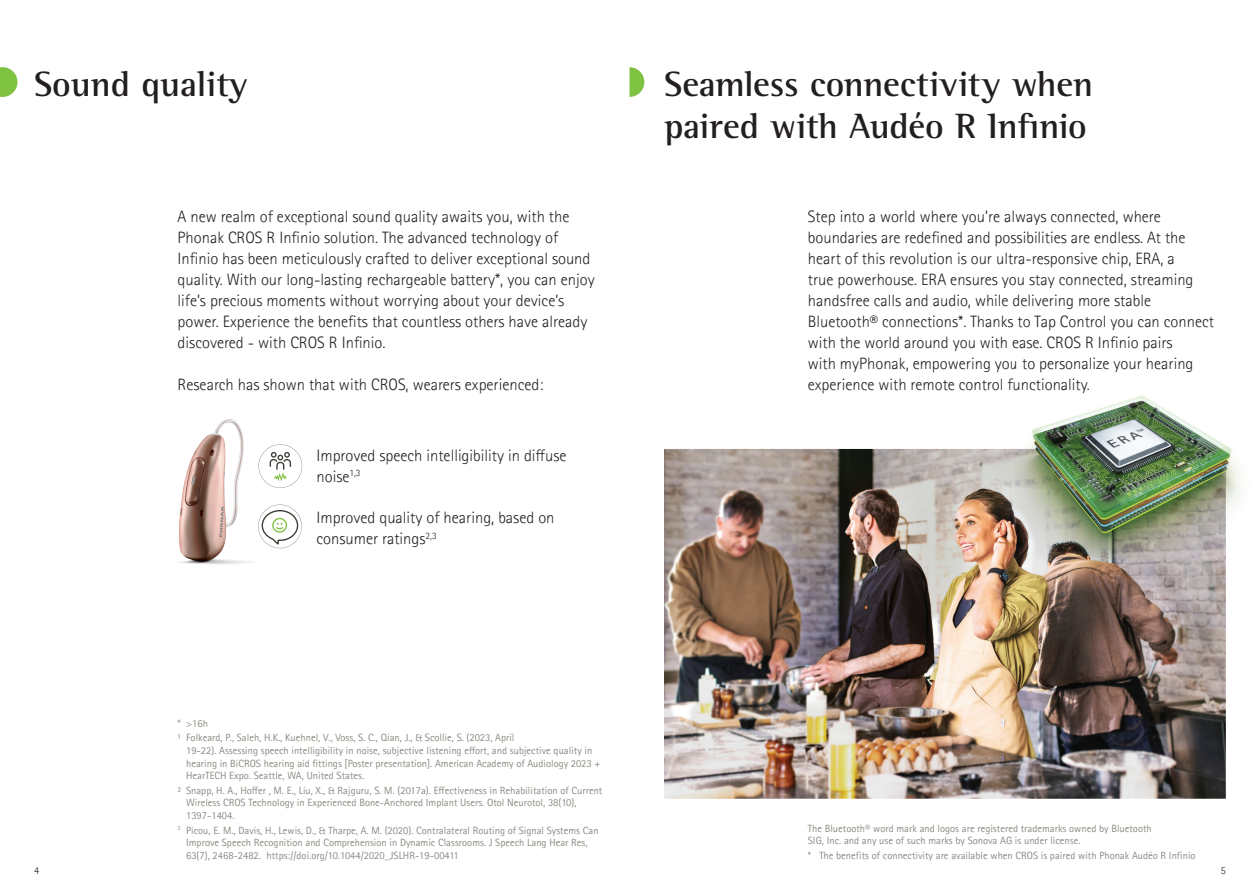
<style>
.page{position:relative;width:1259px;height:893px;background:#fff}
.page>*{position:absolute;margin:0;border:0;box-sizing:border-box;transform-origin:0 0}
.H3_24pt_PH05{font:700 36px/42px "Rotis Semifor Phonak";color:#231f20}
.t1{font:300 16.5px/21px "Rotis Sansfor Phonak";color:#231f20}
.Caption_8pt_PH03{font:10.5px/12.6px "Rotis Sansfor Phonak";color:#8b8b83}
.t2{font:300 10.5px "Rotis Sansfor Phonak";color:#231f20}
</style>
<div class="page">
<svg style="left:0;top:67px;width:18px;height:30px"></svg>
<img style="left:179px;top:419px;width:70px;height:145px">
<svg style="left:629px;top:67px;width:15px;height:30px"></svg>
<svg style="left:258px;top:505px;width:44px;height:43px"></svg>
<svg style="left:258px;top:444px;width:44px;height:44px"></svg>
<img style="left:664px;top:449px;width:561px;height:350px">
<img style="left:1014px;top:396px;width:226px;height:206px">
<p class="H3_24pt_PH05" style="left:34px;top:63px;width:215px">Sound quality</p>
<p class="t1" style="left:178px;top:206px;width:418px">A new realm of exceptional sound quality awaits you, with the Phonak CROS R Infinio solution. The advanced technology of Infinio has been meticulously crafted to deliver exceptional sound quality. With our long-lasting rechargeable battery*, you can enjoy life’s precious moments without worrying about your device’s power. Experience the benefits that countless others have already discovered - with CROS R Infinio.</p>
<p class="t1" style="left:178px;top:374px;width:367px">Research has shown that with CROS, wearers experienced:</p>
<p class="t1" style="left:316px;top:445px;width:251px">Improved speech intelligibility in diffuse noise<sup>1,3</sup></p>
<p class="t1" style="left:316px;top:508px;width:239px">Improved quality of hearing, based on consumer ratings<sup>2,3</sup></p>
<p class="H3_24pt_PH05" style="left:664px;top:63px;width:431px">Seamless connectivity when paired with Audéo R Infinio</p>
<p class="t1" style="left:808px;top:206px;width:407px">Step into a world where you’re always connected, where boundaries are redefined and possibilities are endless. At the heart of this revolution is our ultra-responsive chip, ERA, a<br>true powerhouse. ERA ensures you stay connected, streaming handsfree calls and audio, while delivering more stable Bluetooth® connections*. Thanks to Tap Control you can connect with the world around you with ease. CROS R Infinio pairs<br>with myPhonak, empowering you to personalize your hearing experience with remote control functionality.</p>
<p class="Caption_8pt_PH03" style="left:178px;top:717px;width:32px">* &gt;16h</p>
<p class="Caption_8pt_PH03" style="left:186px;top:731px;width:416px;text-indent:-9px">1 Folkeard, P., Saleh, H.K., Kuehnel, V., Voss, S. C., Qian, J., &amp; Scollie, S. (2023, April<br>19-22). Assessing speech intelligibility in noise, subjective listening effort, and subjective quality in hearing in BiCROS hearing aid fittings [Poster presentation]. American Academy of Audiology 2023 + HearTECH Expo. Seattle, WA, United States.</p>
<p class="Caption_8pt_PH03" style="left:186px;top:784px;width:418px;text-indent:-9px">2 Snapp, H. A., Hoffer , M. E., Liu, X., &amp; Rajguru, S. M. (2017a). Effectiveness in Rehabilitation of Current<br>Wireless CROS Technology in Experienced Bone-Anchored Implant Users. Otol Neurotol, 38(10),<br>1397-1404.</p>
<p class="Caption_8pt_PH03" style="left:186px;top:824px;width:414px;text-indent:-9px"><sup>3</sup> Picou, E. M., Davis, H., Lewis, D., &amp; Tharpe, A. M. (2020). Contralateral Routing of Signal Systems Can<br>Improve Speech Recognition and Comprehension in Dynamic Classrooms. J Speech Lang Hear Res,<br>63(7), 2468-2482. https://doi.org/10.1044/2020_JSLHR-19-00411</p>
<p class="Caption_8pt_PH03" style="left:808px;top:822px;width:345px">The Bluetooth® word mark and logos are registered trademarks owned by Bluetooth<br>SIG, Inc. and any use of such marks by Sonova AG is under license.</p>
<p class="Caption_8pt_PH03" style="left:808px;top:849px;width:389px">* The benefits of connectivity are available when CROS is paired with Phonak Audéo R Infinio</p>
<p class="t2" style="left:34px;top:864px;width:7px">4</p>
<p class="t2" style="left:1220px;top:864px;width:7px">5</p>
</div>
